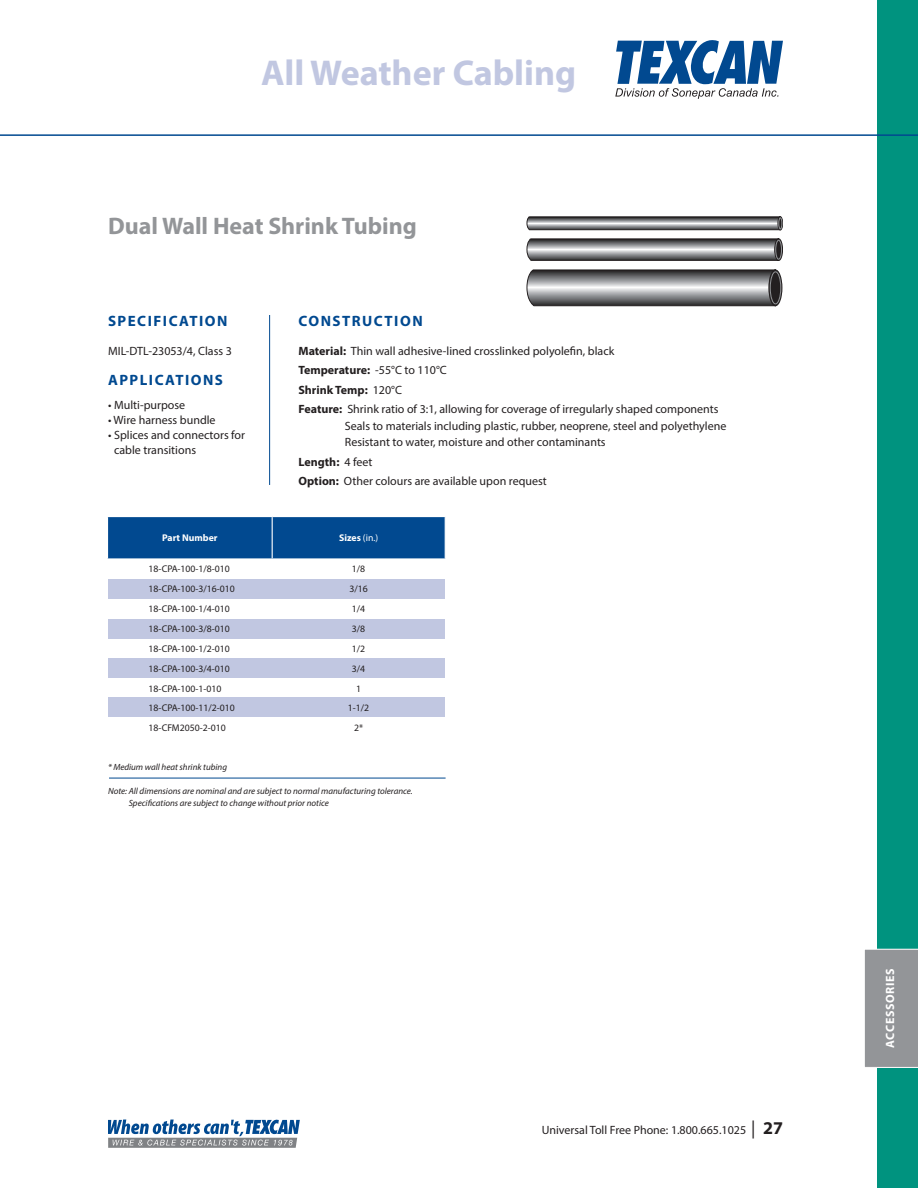
<style>
.page{position:relative;width:918px;height:1188px;background:#fff}
.page>*{position:absolute;margin:0;border:0;box-sizing:border-box;transform-origin:0 0}
.t1{font:700 36px "Myriad Pro";color:#c1c7e1}
.t2{font:700 24px "Myriad Pro";color:#939598}
.t3{font:700 15px "Myriad Pro";letter-spacing:.1em;color:#014990}
.t4{font:12px/16.5px "Myriad Pro";color:#231f20}
.t5{font:700 12px "Myriad Pro";color:#231f20}
.t6{font:700 12px "Myriad Pro";letter-spacing:.06em;color:#fff}
.t7{font:9.75px "Myriad Pro";color:#231f20}
.t8{font:700 9.75px "Myriad Pro";color:#fff}
.t9{font:italic 9px/12px "Myriad Pro";color:#231f20}
.s1{font-weight:700}
.s2{font-weight:400}
.s3{font-size:18px}
.s4{font-weight:700;font-size:18px}
</style>
<div class="page">
<div style="left:878px;top:0;width:40px;height:1188px;background:#00937f"></div>
<svg style="left:108px;top:1120px;width:192px;height:28px"></svg>
<svg style="left:615px;top:40px;width:168px;height:59px"></svg>
<div style="left:108px;top:579px;width:336px;height:20px;background:#c1c7e1"></div>
<div style="left:108px;top:619px;width:336px;height:19px;background:#c1c7e1"></div>
<div style="left:108px;top:658px;width:336px;height:20px;background:#c1c7e1"></div>
<div style="left:108px;top:698px;width:336px;height:19px;background:#c1c7e1"></div>
<div style="left:108px;top:517px;width:337px;height:41px;background:#014990"></div>
<hr style="left:272px;top:517px;width:1px;height:41px;background:#fff">
<hr style="left:109px;top:778px;width:337px;height:1px;background:#014990">
<hr style="left:269px;top:315px;width:1px;height:170px;background:#014990">
<svg style="left:526px;top:269px;width:247px;height:37px"></svg>
<svg style="left:769px;top:270px;width:13px;height:36px"></svg>
<div style="left:768px;top:269px;width:14px;height:37px;border:1px solid #231f20;border-radius:50%"></div>
<div style="left:770px;top:271px;width:11px;height:33px;border:1px solid #939598;border-radius:50%"></div>
<svg style="left:526px;top:238px;width:251px;height:23px"></svg>
<svg style="left:775px;top:239px;width:8px;height:21px"></svg>
<div style="left:774px;top:238px;width:9px;height:23px;border:1px solid #231f20;border-radius:50%"></div>
<div style="left:775px;top:240px;width:7px;height:19px;border:1px solid #939598;border-radius:50%"></div>
<div style="left:778px;top:216px;width:5px;height:14px;border:1px solid #231f20;border-radius:50%"></div>
<svg style="left:526px;top:216px;width:256px;height:15px"></svg>
<div style="left:864px;top:949px;width:54px;height:119px;background:#939598"></div>
<hr style="left:0;top:134px;width:918px;height:2px;background:#014990">
<p class="t1" style="left:261px;top:50px;width:317px">All Weather Cabling</p>
<p class="t2" style="left:108px;top:211px;width:310px">Dual Wall Heat Shrink Tubing</p>
<p class="t3" style="left:108px;top:312px;width:121px">SPECIFICATION</p>
<p class="t4" style="left:108px;top:342px;width:125px">MIL-DTL-23053/4, Class 3</p>
<p class="t3" style="left:108px;top:370px;width:117px">APPLICATIONS</p>
<p class="t4" style="left:108px;top:396px;width:79px">• Multi-purpose</p>
<p class="t4" style="left:108px;top:411px;width:109px">• Wire harness bundle</p>
<p class="t4" style="left:114px;top:427px;width:133px;line-height:15px;text-indent:-6px">• Splices and connectors for cable transitions</p>
<p class="t3" style="left:299px;top:312px;width:126px">CONSTRUCTION</p>
<p class="t4" style="left:299px;top:342px;width:317px"><span class="s1">Material:</span> Thin wall adhesive-lined crosslinked polyolefin, black</p>
<p class="t5" style="left:299px;top:362px;width:150px">Temperature: <span class="s2">-55°C to 110°C</span></p>
<p class="t5" style="left:299px;top:382px;width:105px">Shrink Temp: <span class="s2">120°C</span></p>
<p class="t4" style="left:345px;top:401px;width:383px;text-indent:-46px"><span class="s1">Feature:</span> Shrink ratio of 3:1, allowing for coverage of irregularly shaped components<br>Seals to materials including plastic, rubber, neoprene, steel and polyethylene<br>Resistant to water, moisture and other contaminants</p>
<p class="t5" style="left:299px;top:454px;width:75px">Length: <span class="s2">4 feet</span></p>
<p class="t4" style="left:299px;top:473px;width:250px"><span class="s1">Option:</span> Other colours are available upon request</p>
<p class="t8" style="left:162px;top:532px;width:57px">Part Number</p>
<p class="t8" style="left:339px;top:532px;width:41px">Sizes <span class="s2">(in.)</span></p>
<p class="t7" style="left:149px;top:563px;width:83px">18-CPA-100-1/8-010</p>
<p class="t7" style="left:352px;top:563px;width:15px">1/8</p>
<p class="t7" style="left:149px;top:583px;width:88px">18-CPA-100-3/16-010</p>
<p class="t7" style="left:349px;top:583px;width:20px">3/16</p>
<p class="t7" style="left:149px;top:603px;width:83px">18-CPA-100-1/4-010</p>
<p class="t7" style="left:352px;top:603px;width:15px">1/4</p>
<p class="t7" style="left:149px;top:623px;width:83px">18-CPA-100-3/8-010</p>
<p class="t7" style="left:352px;top:623px;width:15px">3/8</p>
<p class="t7" style="left:149px;top:643px;width:83px">18-CPA-100-1/2-010</p>
<p class="t7" style="left:352px;top:643px;width:15px">1/2</p>
<p class="t7" style="left:149px;top:662px;width:83px">18-CPA-100-3/4-010</p>
<p class="t7" style="left:352px;top:662px;width:15px">3/4</p>
<p class="t7" style="left:149px;top:682px;width:75px">18-CPA-100-1-010</p>
<p class="t7" style="left:356px;top:682px;width:7px">1</p>
<p class="t7" style="left:149px;top:702px;width:88px">18-CPA-100-11/2-010</p>
<p class="t7" style="left:348px;top:702px;width:23px">1-1/2</p>
<p class="t7" style="left:149px;top:722px;width:79px">18-CFM2050-2-010</p>
<p class="t7" style="left:354px;top:722px;width:11px">2*</p>
<p class="t9" style="left:108px;top:760px;width:121px">* Medium wall heat shrink tubing</p>
<p class="t9" style="left:129px;top:784px;width:286px;text-indent:-21px">Note: All dimensions are nominal and are subject to normal manufacturing tolerance.<br>Specifications are subject to change without prior notice</p>
<p class="t4" style="left:542px;top:1122px;width:243px">Universal Toll Free Phone: 1.800.665.1025 <span class="s3">|</span> <span class="s4">27</span></p>
<p class="t6" style="left:882px;top:1048px;width:82px;rotate:-90deg">ACCESSORIES</p>
</div>
